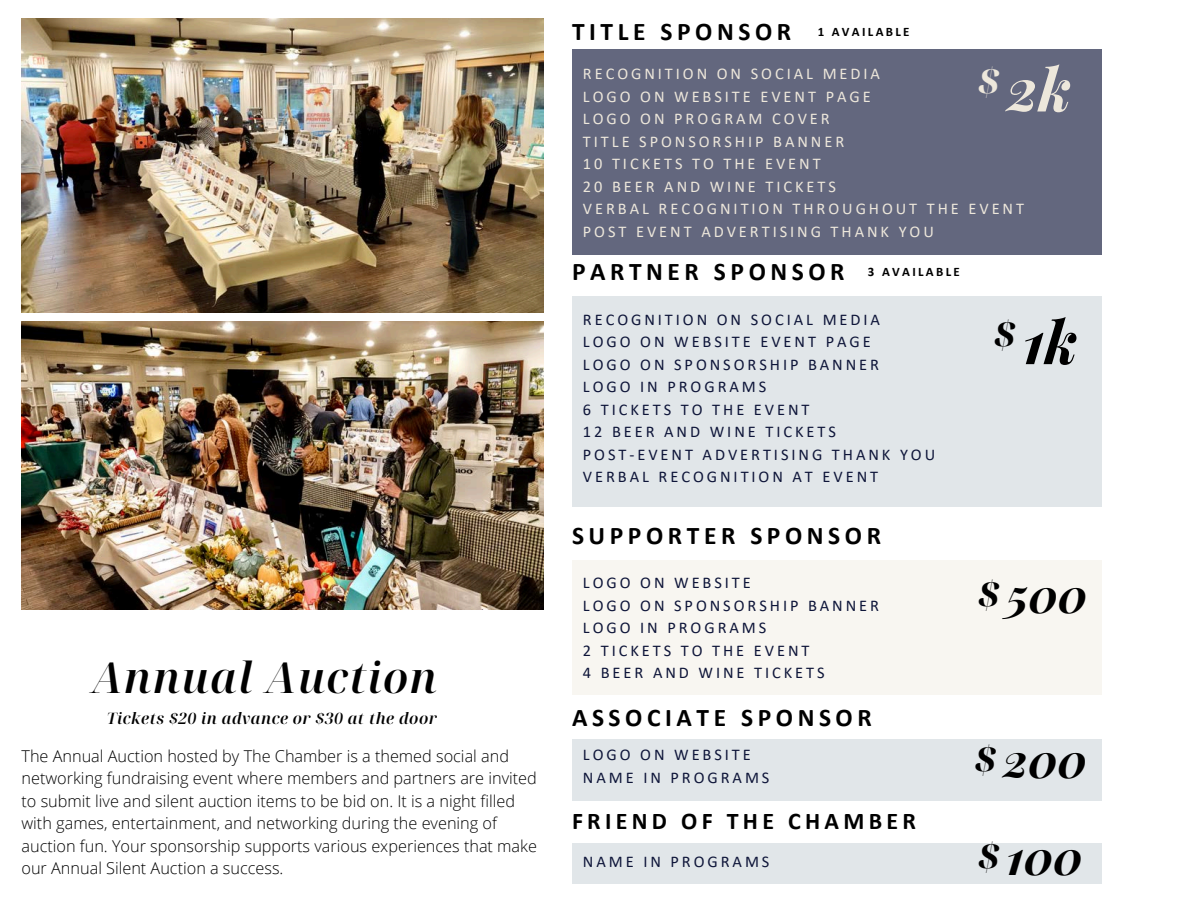
<style>
.page{position:relative;width:1188px;height:918px;background:#fff}
.page>*{position:absolute;margin:0;border:0;box-sizing:border-box;transform-origin:0 0}
.t1{font:italic 700 59.25px "Playfair Display";color:#ede7db}
.t2{font:italic 700 59.25px "Playfair Display";color:#000}
.t3{font:italic 700 47.25px "Playfair Display";color:#000}
.t4{font:italic 600 42.75px "Noto Serif Display";letter-spacing:.03em;color:#000}
.t5{font:italic 800 37.65px "Noto Serif Display";color:#000}
.t6{font:italic 800 37.65px "Noto Serif Display";color:#ede7db}
.t7{font:700 25.5px "Calibri";letter-spacing:.18em;color:#000}
.t8{font:700 24px "Calibri";letter-spacing:.18em;color:#000}
.t9{font:300 16.35px/22.5px "Open Sans";color:#000}
.t10{font:16.35px/22.5px "Calibri";letter-spacing:.18em;color:#0e1539}
.t11{font:16.35px/22.5px "Calibri";letter-spacing:.18em;color:#ede7db}
.t12{font:italic 600 15.75px "Noto Serif Display";letter-spacing:.03em;color:#000}
.t13{font:700 12.9px "Calibri";letter-spacing:.18em;color:#000}
</style>
<div class="page">
<div style="left:572px;top:297px;width:529px;height:210px;background:#e1e6e9"></div>
<div style="left:572px;top:50px;width:529px;height:205px;background:#63677e"></div>
<div style="left:572px;top:843px;width:529px;height:41px;background:#e1e6e9"></div>
<div style="left:572px;top:739px;width:529px;height:62px;background:#e1e6e9"></div>
<div style="left:572px;top:560px;width:529px;height:135px;background:#f8f6f1"></div>
<img style="left:22px;top:19px;width:522px;height:293px">
<img style="left:22px;top:322px;width:522px;height:287px">
<p class="t4" style="left:92px;top:648px;width:347px">Annual Auction</p>
<p class="t12" style="left:107px;top:707px;width:332px">Tickets $20 in advance or $30 at the door</p>
<h5 class="t9" style="left:22px;top:744px;width:517px">The Annual Auction hosted by The Chamber is a themed social and networking fundraising event where members and partners are invited to submit live and silent auction items to be bid on. It is a night filled with games, entertainment, and networking during the evening of auction fun. Your sponsorship supports various experiences that make our Annual Silent Auction a success.</h5>
<p class="t7" style="left:572px;top:20px;width:221px">TITLE SPONSOR</p>
<p class="t13" style="left:818px;top:27px;width:93px">1 AVAILABLE</p>
<h4 class="t6" style="left:978px;top:55px;width:23px">$</h4>
<h3 class="t1" style="left:1007px;top:47px;width:66px">2k</h3>
<h6 class="t11" style="left:583px;top:64px;width:443px">RECOGNITION ON SOCIAL MEDIA<br>LOGO ON WEBSITE EVENT PAGE<br>LOGO ON PROGRAM COVER<br>TITLE SPONSORSHIP BANNER<br>10 TICKETS TO THE EVENT<br>20 BEER AND WINE TICKETS<br>VERBAL RECOGNITION THROUGHOUT THE EVENT<br>POST EVENT ADVERTISING THANK YOU</h6>
<p class="t7" style="left:572px;top:261px;width:274px">PARTNER SPONSOR</p>
<h4 class="t13" style="left:868px;top:266px;width:93px">3 AVAILABLE</h4>
<h3 class="t10" style="left:583px;top:309px;width:354px">RECOGNITION ON SOCIAL MEDIA<br>LOGO ON WEBSITE EVENT PAGE<br>LOGO ON SPONSORSHIP BANNER<br>LOGO IN PROGRAMS<br>6 TICKETS TO THE EVENT<br>12 BEER AND WINE TICKETS<br>POST-EVENT ADVERTISING THANK YOU<br>VERBAL RECOGNITION AT EVENT</h3>
<h2 class="t5" style="left:994px;top:308px;width:23px">$</h2>
<p class="t2" style="left:1023px;top:300px;width:56px">1k</p>
<h3 class="t7" style="left:572px;top:525px;width:311px">SUPPORTER SPONSOR</h3>
<h4 class="t10" style="left:583px;top:573px;width:298px">LOGO ON WEBSITE<br>LOGO ON SPONSORSHIP BANNER<br>LOGO IN PROGRAMS<br>2 TICKETS TO THE EVENT<br>4 BEER AND WINE TICKETS</h4>
<p class="t7" style="left:572px;top:707px;width:301px">ASSOCIATE SPONSOR</p>
<h1 class="t10" style="left:583px;top:745px;width:188px">LOGO ON WEBSITE<br>NAME IN PROGRAMS</h1>
<p class="t8" style="left:572px;top:811px;width:345px">FRIEND OF THE CHAMBER</p>
<h1 class="t10" style="left:583px;top:851px;width:188px">NAME IN PROGRAMS</h1>
<h4 class="t5" style="left:978px;top:568px;width:23px">$</h4>
<h3 class="t3" style="left:1007px;top:562px;width:82px">500</h3>
<h2 class="t5" style="left:975px;top:733px;width:23px">$</h2>
<p class="t3" style="left:1003px;top:727px;width:85px">200</p>
<h4 class="t5" style="left:978px;top:830px;width:23px">$</h4>
<h3 class="t3" style="left:1007px;top:824px;width:78px">100</h3>
</div>
